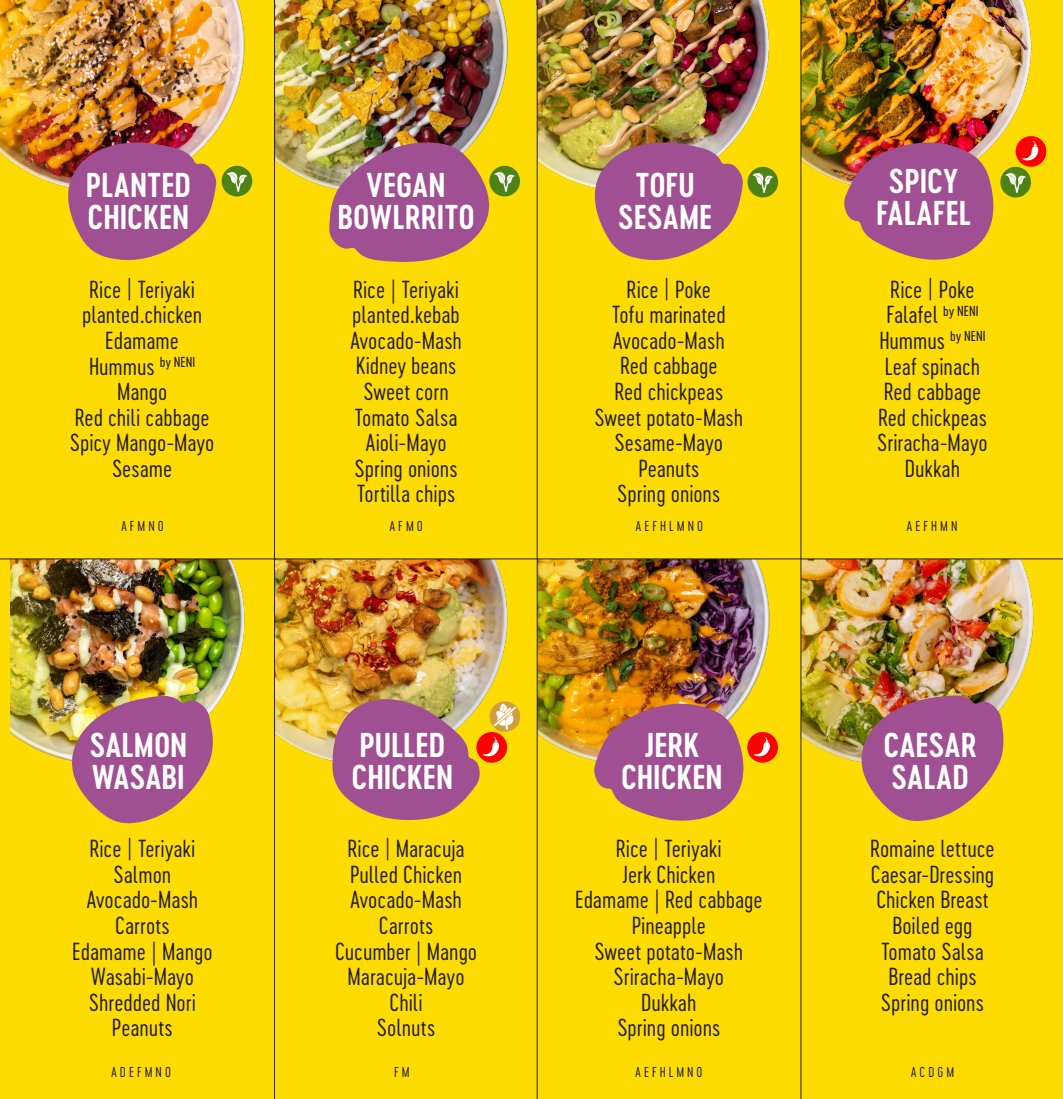
<style>
.page{position:relative;width:1063px;height:1099px;background:#fff}
.page>*{position:absolute;margin:0;border:0;box-sizing:border-box;transform-origin:0 0}
.t1{font:32.12px/31.8px "Cervo Neue Semi Bold Neue";letter-spacing:-.005em;color:#fff}
.t2{font:23px/25.6px "Cervo Neue Light Neue";color:#231f20;text-align:center}
.t3{font:13.38px "Cervo Neue Light Neue";color:#231f20}
.s1{font-size:21.38px}
</style>
<div class="page">
<div style="left:800px;top:558px;width:263px;height:540px;background:#ffdc01"></div>
<img style="left:800px;top:559px;width:242px;height:213px">
<div style="left:11px;top:558px;width:263px;height:540px;background:#ffdc01"></div>
<img style="left:155px;top:559px;width:97px;height:151px">
<div style="left:800px;top:6px;width:263px;height:552px;background:#ffdc01"></div>
<img style="left:955px;top:0;width:91px;height:198px">
<div style="left:537px;top:558px;width:263px;height:540px;background:#ffdc01"></div>
<img style="left:692px;top:559px;width:87px;height:204px">
<div style="left:274px;top:558px;width:263px;height:540px;background:#ffdc01"></div>
<img style="left:429px;top:559px;width:87px;height:138px">
<div style="left:11px;top:6px;width:263px;height:552px;background:#ffdc01"></div>
<img style="left:155px;top:0;width:97px;height:197px">
<div style="left:537px;top:6px;width:263px;height:552px;background:#ffdc01"></div>
<img style="left:692px;top:0;width:87px;height:198px">
<div style="left:274px;top:6px;width:263px;height:552px;background:#ffdc01"></div>
<img style="left:429px;top:0;width:87px;height:193px">
<img style="left:0;top:0;width:155px;height:232px">
<img style="left:0;top:559px;width:155px;height:236px">
<img style="left:275px;top:0;width:154px;height:188px">
<img style="left:275px;top:559px;width:154px;height:202px">
<img style="left:538px;top:0;width:154px;height:188px">
<img style="left:538px;top:559px;width:154px;height:201px">
<img style="left:802px;top:0;width:153px;height:183px">
<img style="left:802px;top:559px;width:153px;height:213px">
<hr style="left:274px;top:0;width:1px;height:1098px;background:#231f20">
<hr style="left:801px;top:0;width:1px;height:1098px;background:#231f20">
<hr style="left:537px;top:0;width:1px;height:1098px;background:#231f20">
<hr style="left:0;top:558px;width:1063px;height:1px;background:#231f20">
<svg style="left:859px;top:695px;width:145px;height:126px"></svg>
<svg style="left:69px;top:695px;width:144px;height:129px"></svg>
<svg style="left:843px;top:141px;width:151px;height:119px;background:#b06373"></svg>
<svg style="left:593px;top:701px;width:151px;height:120px;background:#b36971"></svg>
<svg style="left:66px;top:140px;width:151px;height:120px"></svg>
<svg style="left:593px;top:140px;width:150px;height:120px"></svg>
<div style="left:489px;top:166px;width:31px;height:30px;background:#4d8214;border-radius:50%"></div>
<svg style="left:329px;top:141px;width:186px;height:121px"></svg>
<div style="left:222px;top:166px;width:30px;height:30px;background:#4d8214;border-radius:50%"></div>
<svg style="left:227px;top:172px;width:20px;height:20px"></svg>
<div style="left:747px;top:167px;width:31px;height:30px;background:#4d8214;border-radius:50%"></div>
<svg style="left:752px;top:173px;width:21px;height:20px"></svg>
<div style="left:1000px;top:167px;width:31px;height:30px;background:#4d8214;border-radius:50%"></div>
<svg style="left:1005px;top:173px;width:21px;height:20px"></svg>
<div style="left:1016px;top:136px;width:30px;height:31px;background:#f00;border-radius:50%"></div>
<svg style="left:1022px;top:141px;width:16px;height:20px"></svg>
<div style="left:747px;top:732px;width:31px;height:30px;background:#f00;border-radius:50%"></div>
<svg style="left:754px;top:736px;width:16px;height:20px"></svg>
<div style="left:490px;top:701px;width:30px;height:30px;background:#d49c42;border-radius:50%"></div>
<svg style="left:332px;top:697px;width:187px;height:123px"></svg>
<h1 class="t1" style="left:86px;top:169px;width:107px">PLANTED<br>CHICKEN</h1>
<h1 class="t1" style="left:618px;top:169px;width:96px;text-align:center">TOFU<br>SESAME</h1>
<h1 class="t1" style="left:337px;top:169px;width:139px;text-align:center">VEGAN<br>BOWLRRITO</h1>
<p class="t2" style="left:70px;top:276px;width:146px">Rice <span class="s1">|</span> Teriyaki planted.chicken<br>Edamame<br>Hummus <sup>by</sup> <sup>NENI<br></sup>Mango<br>Red chili cabbage<br>Spicy Mango-Mayo<br>Sesame</p>
<p class="t3" style="left:121px;top:518px;width:44px">A F M N O</p>
<p class="t2" style="left:350px;top:276px;width:113px">Rice | Teriyaki planted.kebab<br>Avocado-Mash<br>Kidney beans<br>Sweet corn<br>Tomato Salsa<br>Aioli-Mayo<br>Spring onions<br>Tortilla chips</p>
<p class="t3" style="left:389px;top:518px;width:35px">A F M O</p>
<p class="t2" style="left:594px;top:276px;width:150px">Rice <span class="s1">|</span> Poke<br>Tofu marinated<br>Avocado-Mash<br>Red cabbage<br>Red chickpeas<br>Sweet potato-Mash<br>Sesame-Mayo<br>Peanuts<br>Spring onions</p>
<p class="t3" style="left:636px;top:518px;width:69px">A E F H L M N O</p>
<h1 class="t1" style="left:89px;top:729px;width:99px">SALMON<br>WASABI</h1>
<h1 class="t1" style="left:352px;top:729px;width:103px">PULLED<br>CHICKEN</h1>
<h1 class="t1" style="left:621px;top:729px;width:103px;text-align:center">JERK<br>CHICKEN</h1>
<p class="t2" style="left:72px;top:835px;width:142px">Rice <span class="s1">|</span> Teriyaki<br>Salmon<br>Avocado-Mash<br>Carrots<br>Edamame | Mango<br>Wasabi-Mayo<br>Shredded Nori<br>Peanuts</p>
<p class="t3" style="left:111px;top:1062px;width:61px">A D E F M N O</p>
<p class="t2" style="left:335px;top:835px;width:144px">Rice <span class="s1">|</span> Maracuja<br>Pulled Chicken<br>Avocado-Mash<br>Carrots<br>Cucumber | Mango<br>Maracuja-Mayo<br>Chili<br>Solnuts</p>
<p class="t3" style="left:394px;top:1062px;width:17px">F M</p>
<p class="t2" style="left:575px;top:835px;width:189px">Rice <span class="s1">|</span> Teriyaki<br>Jerk Chicken<br>Edamame | Red cabbage<br>Pineapple<br>Sweet potato-Mash<br>Sriracha-Mayo<br>Dukkah<br>Spring onions</p>
<p class="t3" style="left:635px;top:1062px;width:69px">A E F H L M N O</p>
<h1 class="t1" style="left:876px;top:165px;width:96px;text-align:center">SPICY<br>FALAFEL</h1>
<p class="t2" style="left:877px;top:276px;width:112px">Rice <span class="s1">|</span> Poke<br>Falafel <sup>by</sup> <sup>NENI<br></sup>Hummus <sup>by</sup> <sup>NENI<br></sup>Leaf spinach<br>Red cabbage<br>Red chickpeas<br>Sriracha-Mayo<br>Dukkah</p>
<p class="t3" style="left:907px;top:518px;width:52px">A E F H M N</p>
<h1 class="t1" style="left:883px;top:729px;width:95px">CAESAR<br>SALAD</h1>
<p class="t2" style="left:870px;top:835px;width:126px">Romaine lettuce<br>Caesar-Dressing<br>Chicken Breast<br>Boiled egg<br>Tomato Salsa<br>Bread chips<br>Spring onions</p>
<p class="t3" style="left:911px;top:1062px;width:45px">A C D G M</p>
</div>
